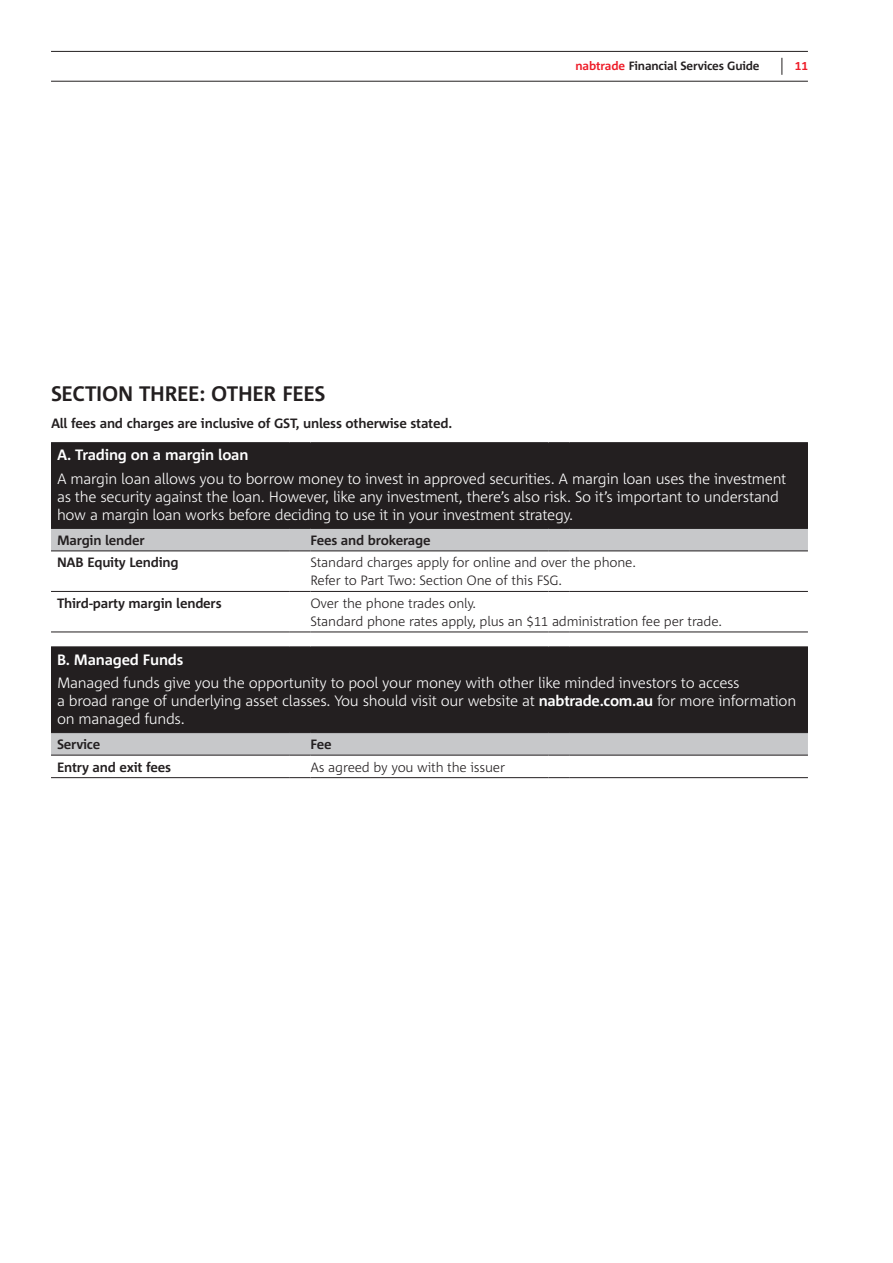
<style>
.page{position:relative;width:893px;height:1263px;background:#fff}
.page>*{position:absolute;margin:0;border:0;box-sizing:border-box;transform-origin:0 0}
.t1{font:700 21px "Corpid";letter-spacing:-.015em;color:#231f20}
.t2{font:300 15px/18.1px "Corpid C1";letter-spacing:-.02em;color:#fff}
.t3{font:700 15px "Corpid";letter-spacing:-.015em;color:#fff}
.t4{font:300 13.5px/18px "Corpid";letter-spacing:-.015em;color:#231f20}
.t5{font:700 13.5px "Corpid";letter-spacing:-.015em;color:#231f20}
.t6{font:700 12px "Corpid";letter-spacing:-.015em;color:#231f20}
.t7{font:700 12px "Corpid Caps";color:#ee1c28}
.s1{color:#ee1c28}
.s2{font-family:"Corpid Caps"}
.s3{font-family:"Corpid";font-weight:700}
</style>
<div class="page">
<hr style="left:51px;top:81px;width:757px;height:1px;background:#231f20">
<hr style="left:51px;top:51px;width:757px;height:1px;background:#231f20">
<svg style="left:781px;top:58px;width:1px;height:17px"></svg>
<div style="left:51px;top:443px;width:757px;height:85px;background:#231f20"></div>
<hr style="left:51px;top:442px;width:238px;height:1px;background:#231f20">
<svg style="left:289px;top:442px;width:21px;height:1px"></svg>
<hr style="left:310px;top:442px;width:239px;height:1px;background:#231f20">
<svg style="left:549px;top:442px;width:21px;height:1px"></svg>
<hr style="left:570px;top:442px;width:238px;height:1px;background:#231f20">
<svg style="left:51px;top:528px;width:757px;height:24px;background:#bbbcbd"></svg>
<hr style="left:570px;top:551px;width:238px;height:1px;background:#231f20">
<hr style="left:51px;top:591px;width:238px;height:1px;background:#231f20">
<svg style="left:289px;top:591px;width:21px;height:1px"></svg>
<hr style="left:310px;top:591px;width:239px;height:1px;background:#231f20">
<svg style="left:549px;top:591px;width:21px;height:1px"></svg>
<hr style="left:570px;top:591px;width:238px;height:1px;background:#231f20">
<hr style="left:51px;top:632px;width:238px;height:1px;background:#231f20">
<svg style="left:289px;top:632px;width:21px;height:1px"></svg>
<hr style="left:310px;top:632px;width:239px;height:1px;background:#231f20">
<svg style="left:549px;top:632px;width:21px;height:1px"></svg>
<hr style="left:570px;top:632px;width:238px;height:1px;background:#231f20">
<div style="left:51px;top:647px;width:757px;height:86px;background:#231f20"></div>
<svg style="left:51px;top:732px;width:757px;height:24px;background:#babbbc"></svg>
<hr style="left:570px;top:755px;width:238px;height:1px;background:#231f20">
<hr style="left:51px;top:777px;width:238px;height:1px;background:#231f20">
<svg style="left:289px;top:777px;width:21px;height:1px"></svg>
<hr style="left:310px;top:777px;width:239px;height:1px;background:#231f20">
<svg style="left:549px;top:777px;width:21px;height:1px"></svg>
<hr style="left:570px;top:777px;width:238px;height:1px;background:#231f20">
<p class="t6" style="left:575px;top:60px;width:186px"><span class="s1">nabtrade</span> Financial Services Guide</p>
<p class="t7" style="left:795px;top:60px;width:15px">11</p>
<h1 class="t1" style="left:51px;top:383px;width:276px">SECTION THREE: OTHER FEES</h1>
<p class="t5" style="left:51px;top:416px;width:403px">All fees and charges are inclusive of GST, unless otherwise stated.</p>
<p class="t3" style="left:57px;top:447px;width:193px">A. Trading on a margin loan</p>
<p class="t2" style="left:57px;top:469px;width:731px">A margin loan allows you to borrow money to invest in approved securities. A margin loan uses the investment as the security against the loan. However, like any investment, there’s also risk. So it’s important to understand how a margin loan works before deciding to use it in your investment strategy.</p>
<p class="t5" style="left:57px;top:533px;width:89px">Margin lender</p>
<p class="t5" style="left:310px;top:533px;width:122px">Fees and brokerage</p>
<p class="t5" style="left:57px;top:555px;width:123px">NAB Equity Lending</p>
<p class="t4" style="left:310px;top:554px;width:327px">Standard charges apply for online and over the phone.<br>Refer to Part Two: Section One of this FSG.</p>
<p class="t5" style="left:57px;top:596px;width:166px">Third-party margin lenders</p>
<p class="t4" style="left:310px;top:594px;width:413px">Over the phone trades only.<br>Standard phone rates apply, plus an $<span class="s2">11</span> administration fee per trade.</p>
<p class="t3" style="left:57px;top:651px;width:128px">B. Managed Funds</p>
<p class="t2" style="left:57px;top:673px;width:741px">Managed funds give you the opportunity to pool your money with other like minded investors to access<br>a broad range of underlying asset classes. You should visit our website at <span class="s3">nabtrade.com.au</span> for more information on managed funds.</p>
<p class="t5" style="left:57px;top:737px;width:45px">Service</p>
<p class="t5" style="left:310px;top:737px;width:23px">Fee</p>
<p class="t5" style="left:57px;top:759px;width:116px">Entry and exit fees</p>
<p class="t4" style="left:310px;top:758px;width:196px">As agreed by you with the issuer</p>
</div>
